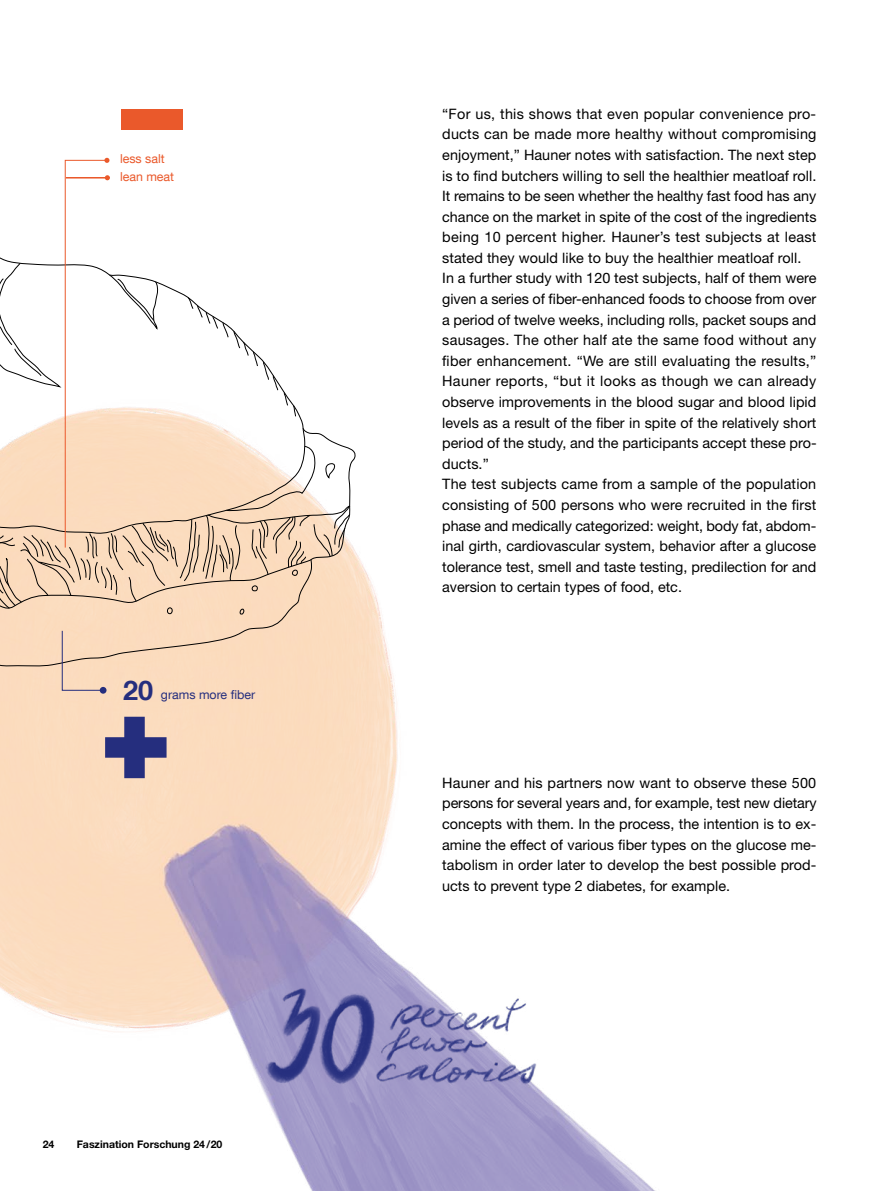
<style>
.page{position:relative;width:893px;height:1191px;background:#fff}
.page>*{position:absolute;margin:0;border:0;box-sizing:border-box;transform-origin:0 0}
.Text_D{font:14.4px/20.5px "Helvetica Neue LT Std";letter-spacing:.005em;color:#000;text-align:justify}
.t1{font:12.3px "TUM Neue Helvetica";color:#252e7e}
.t2{font:12.3px/17.2px "TUM Neue Helvetica";color:#ea592b}
.t3{font:700 10.5px "Helvetica Neue LT Std";color:#000}
.s1{font-weight:700;font-size:27px}
</style>
<div class="page">
<img style="left:0;top:129px;width:656px;height:1062px">
<svg style="left:105px;top:716px;width:62px;height:62px;background:#867d9b"></svg>
<div style="left:121px;top:109px;width:62px;height:20px;background:#ea592b"></div>
<svg style="left:0;top:158px;width:357px;height:533px"></svg>
<div style="left:100px;top:687px;width:7px;height:6px;background:#252e7e;border-radius:50%"></div>
<img style="left:252px;top:973px;width:298px;height:123px">
<p class="t2" style="left:120px;top:150px;width:56px">less salt lean meat</p>
<p class="t1" style="left:123px;top:687px;width:133px"><span class="s1">20</span> grams more fiber</p>
<p class="t3" style="left:43px;top:1137px;width:13px">24</p>
<p class="t3" style="left:77px;top:1137px;width:147px">Faszination Forschung 24/20</p>
<p class="Text_D" style="left:442px;top:103px;width:376px;text-align:left">“For us, this shows that even popular convenience pro&shy;ducts can be made more healthy without compromising enjoyment,” Hauner notes with satisfaction. The next step is to find butchers willing to sell the healthier meatloaf roll.<br>It remains to be seen whether the healthy fast food has any chance on the market in spite of the cost of the ingredients being 10 percent higher. Hauner’s test subjects at least stated they would like to buy the healthier meatloaf roll.</p>
<p class="Text_D" style="left:442px;top:268px;width:376px">In a further study with 120 test subjects, half of them were given a series of fiber-enhanced foods to choose from over a period of twelve weeks, including rolls, packet soups and sausages. The other half ate the same food without any fiber enhancement. “We are still evaluating the results,” Hauner reports, “but it looks as though we can already observe improvements in the blood sugar and blood lipid levels as a result of the fiber in spite of the relatively short period of the study, and the participants accept these pro&shy;ducts.”</p>
<p class="Text_D" style="left:442px;top:474px;width:376px">The test subjects came from a sample of the population consisting of 500 persons who were recruited in the first phase and medically categorized: weight, body fat, abdom&shy;inal girth, cardiovascular system, behavior after a glucose tolerance test, smell and taste testing, predilection for and aversion to certain types of food, etc.</p>
<p class="Text_D" style="left:442px;top:772px;width:376px">Hauner and his partners now want to observe these 500 persons for several years and, for example, test new dietary concepts with them. In the process, the intention is to ex&shy;amine the effect of various fiber types on the glucose me&shy;tabolism in order later to develop the best possible prod&shy;ucts to prevent type 2 diabetes, for example.</p>
</div>
